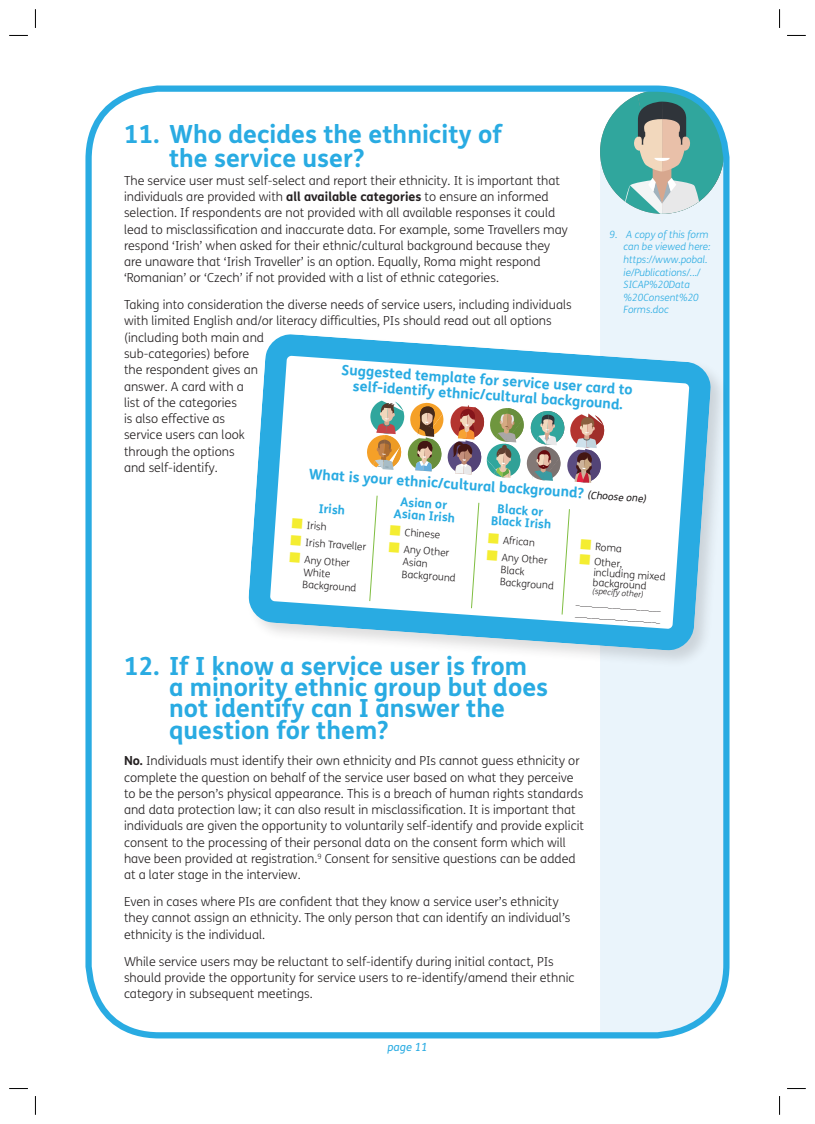
<style>
.page{position:relative;width:815px;height:1124px;background:#fff}
.page>*{position:absolute;margin:0;border:0;box-sizing:border-box;transform-origin:0 0}
.t1{font:700 25px/21.2px "FS Me";color:#29abe2}
.t2{font:700 14.38px/15.1px "FS Me";color:#29abe2;text-align:center}
.t3{font:300 12.5px/16.2px "FS Me";color:#231f20}
.t4{font:700 12.25px/12.2px "FS Me";color:#29abe2;text-align:center}
.t5{font:italic 11.25px "FS Me";color:#29abe2}
.t6{font:300 10.25px/12.2px "FS Me";color:#231f20}
.t7{font:italic 300 10px/12.5px "FS Me";color:#29abe2}
.t8{font:italic 300 8.25px/11.8px "FS Me";color:#231f20;text-align:center}
.s1{font-weight:700}
.s2{font-weight:400;font-style:italic;font-size:10.25px;color:#231f20}
.s3{color:#f4ed31}
</style>
<div class="page">
<div style="left:600px;top:214px;width:126px;height:817px;background:#eaf4fb"></div>
<svg style="left:600px;top:92px;width:123px;height:122px;background:#82b9b4"></svg>
<div style="left:85px;top:85px;width:645px;height:953px;border:6px solid #29abe2;border-radius:71px"></div>
<div style="left:246px;top:332px;width:483px;height:336px;background:#231f20;opacity:.15"></div>
<svg style="left:248px;top:333px;width:464px;height:318px"></svg>
<svg style="left:369px;top:494px;width:9px;height:108px"></svg>
<svg style="left:471px;top:502px;width:9px;height:107px"></svg>
<svg style="left:561px;top:508px;width:9px;height:107px"></svg>
<img style="left:367px;top:400px;width:237px;height:83px">
<svg style="left:9px;top:35px;width:19px;height:1px"></svg>
<svg style="left:787px;top:35px;width:19px;height:1px"></svg>
<svg style="left:9px;top:1088px;width:19px;height:1px"></svg>
<svg style="left:787px;top:1088px;width:19px;height:1px"></svg>
<svg style="left:35px;top:9px;width:1px;height:19px"></svg>
<svg style="left:35px;top:1096px;width:1px;height:18px"></svg>
<svg style="left:779px;top:9px;width:1px;height:19px"></svg>
<svg style="left:779px;top:1096px;width:1px;height:18px"></svg>
<p class="t1" style="left:169px;top:121px;width:334px;line-height:23.8px;text-indent:-45px">11. Who decides the ethnicity of the service user?</p>
<p class="t3" style="left:124px;top:172px;width:445px">The service user must self-select and report their ethnicity. It is important that individuals are provided with <span class="s1">all available categories</span> to ensure an informed selection. If respondents are not provided with all available responses it could lead to misclassification and inaccurate data. For example, some Travellers may respond ‘Irish’ when asked for their ethnic/cultural background because they are unaware that ‘Irish Traveller’ is an option. Equally, Roma might respond ‘Romanian’ or ‘Czech’ if not provided with a list of ethnic categories.</p>
<p class="t3" style="left:124px;top:296px;width:449px">Taking into consideration the diverse needs of service users, including individuals with limited English and/or literacy difficulties, PIs should read out all options (including both main and<br>sub-categories) before<br>the respondent gives an<br>answer. A card with a<br>list of the categories<br>is also effective as<br>service users can look<br>through the options<br>and self-identify.</p>
<p class="t7" style="left:624px;top:228px;width:88px;text-indent:-14px">9. A copy of this form can be viewed here: https://www.pobal. ie/Publications/.../<br>SICAP%20Data %20Consent%20<br>Forms.doc</p>
<p class="t2" style="left:342px;top:361px;width:293px;rotate:4deg">Suggested template for service user card to self-identify ethnic/cultural background.</p>
<p class="t2" style="left:309px;top:465px;width:340px;rotate:4deg">What is your ethnic/cultural background? <span class="s2">(Choose one)</span></p>
<p class="t6" style="left:292px;top:518px;width:37px;rotate:4deg"><span class="s3">■</span> Irish</p>
<p class="t6" style="left:291px;top:535px;width:77px;rotate:4deg"><span class="s3">■</span> Irish Traveller</p>
<p class="t6" style="left:305px;top:553px;width:56px;text-indent:-15px;rotate:4deg"><span class="s3">■</span> Any Other<br>White<br>Background</p>
<p class="t4" style="left:395px;top:494px;width:63px;rotate:4deg">Asian or<br>Asian Irish</p>
<p class="t4" style="left:492px;top:501px;width:62px;rotate:4deg">Black or<br>Black Irish</p>
<p class="t4" style="left:319px;top:501px;width:28px;rotate:4deg">Irish</p>
<p class="t6" style="left:390px;top:524px;width:52px;rotate:4deg"><span class="s3">■</span> Chinese</p>
<p class="t6" style="left:404px;top:543px;width:56px;text-indent:-15px;rotate:4deg"><span class="s3">■</span> Any Other<br>Asian<br>Background</p>
<p class="t6" style="left:488px;top:532px;width:49px;rotate:4deg"><span class="s3">■</span> African</p>
<p class="t6" style="left:502px;top:551px;width:56px;text-indent:-15px;rotate:4deg"><span class="s3">■</span> Any Other<br>Black<br>Background</p>
<p class="t6" style="left:581px;top:539px;width:43px;rotate:4deg"><span class="s3">■</span> Roma</p>
<p class="t6" style="left:595px;top:556px;width:74px;line-height:10.2px;text-indent:-15px;rotate:4deg"><span class="s3">■</span> Other, including mixed background</p>
<p class="t8" style="left:578px;top:583px;width:87px;rotate:4deg">(specify other) _____________________ _____________________</p>
<p class="t1" style="left:169px;top:654px;width:381px;text-indent:-45px">12. If I know a service user is from<br>a minority ethnic group but does not identify can I answer the question for them?</p>
<p class="t3" style="left:124px;top:752px;width:462px"><span class="s1">No.</span> Individuals must identify their own ethnicity and PIs cannot guess ethnicity or complete the question on behalf of the service user based on what they perceive to be the person’s physical appearance. This is a breach of human rights standards and data protection law; it can also result in misclassification. It is important that individuals are given the opportunity to voluntarily self-identify and provide explicit consent to the processing of their personal data on the consent form which will have been provided at registration.<sup>9</sup> Consent for sensitive questions can be added at a later stage in the interview.</p>
<p class="t3" style="left:124px;top:893px;width:448px">Even in cases where PIs are confident that they know a service user’s ethnicity they cannot assign an ethnicity. The only person that can identify an individual’s ethnicity is the individual.</p>
<p class="t3" style="left:124px;top:952px;width:452px">While service users may be reluctant to self-identify during initial contact, PIs should provide the opportunity for service users to re-identify/amend their ethnic category in subsequent meetings.</p>
<p class="t5" style="left:387px;top:1038px;width:42px">page 11</p>
</div>
